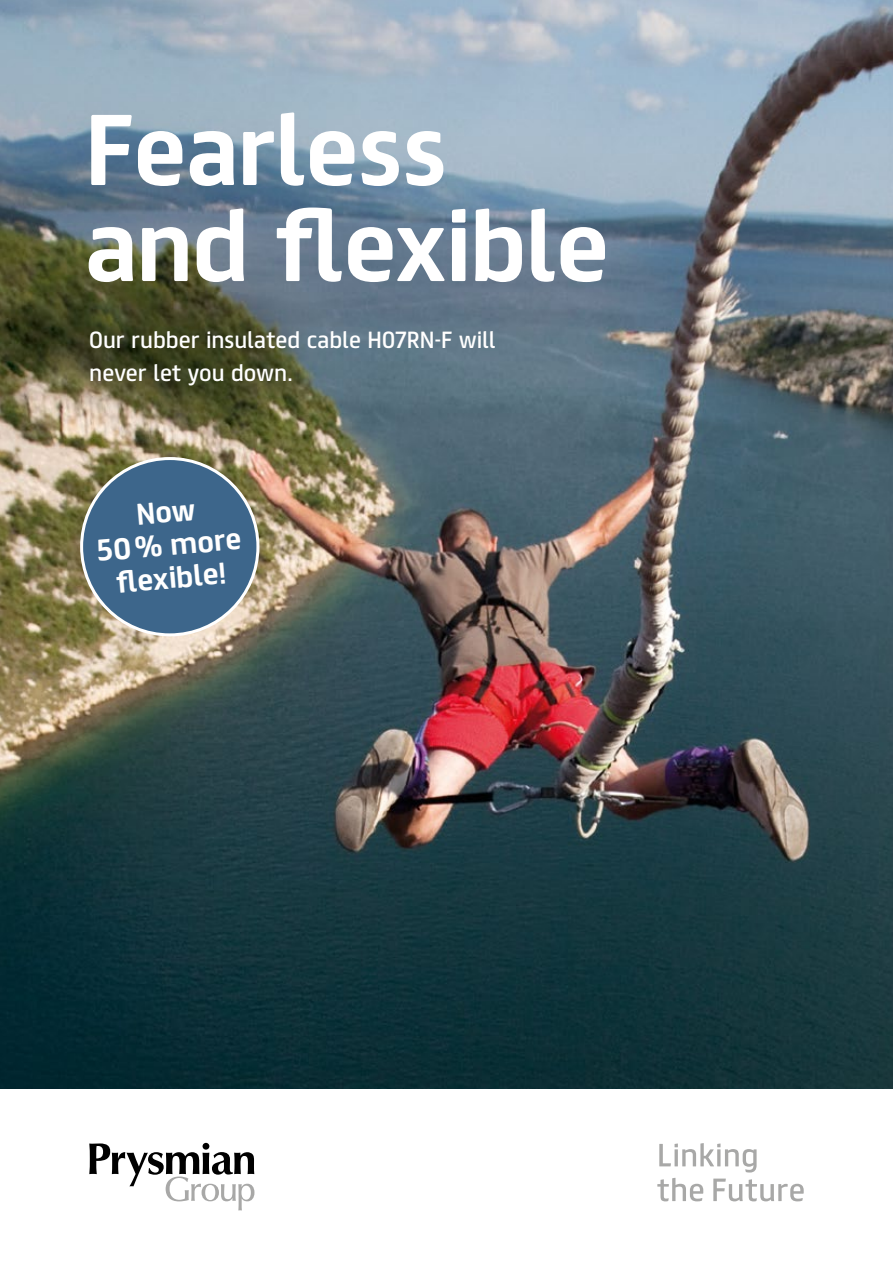
<style>
.page{position:relative;width:893px;height:1263px;background:#fff}
.page>*{position:absolute;margin:0;border:0;box-sizing:border-box;transform-origin:0 0}
.t1{font:700 90px/96px "FS Truman";letter-spacing:-.015em;color:#fff}
.t2{font:700 27px/33px "FS Truman";color:#fff;text-align:center}
.t3{font:21px/33px "FS Truman";color:#fff}
</style>
<div class="page">
<img style="left:0;top:0;width:893px;height:1089px">
<div style="left:82px;top:458px;width:176px;height:177px;background:#3d668b;border-radius:50%"></div>
<svg style="left:89px;top:1143px;width:165px;height:67px"></svg>
<svg style="left:659px;top:1143px;width:98px;height:29px"></svg>
<svg style="left:657px;top:1178px;width:46px;height:23px"></svg>
<svg style="left:713px;top:1178px;width:91px;height:23px"></svg>
<h1 class="t1" style="left:85px;top:94px;width:526px">Fearless and flexible</h1>
<p class="t3" style="left:89px;top:322px;width:408px">Our rubber insulated cable H07RN-F will never let you down.</p>
<p class="t2" style="left:92px;top:499px;width:147px;rotate:-5deg">Now<br>50% more fl exible!</p>
</div>
